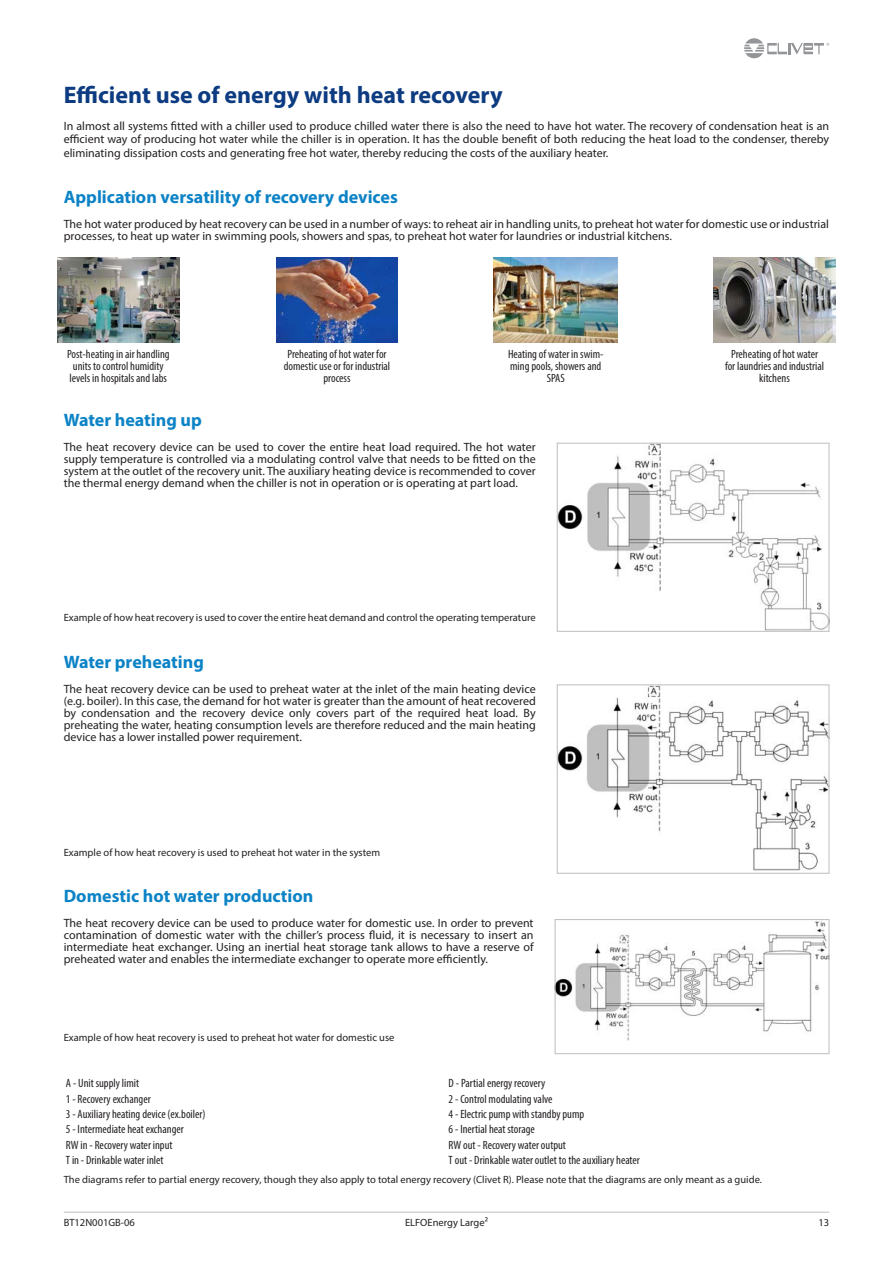
<style>
.page{position:relative;width:893px;height:1263px;background:#fff}
.page>*{position:absolute;margin:0;border:0;box-sizing:border-box;transform-origin:0 0}
.t1{font:700 24px "Myriad Pro";color:#0c3b81}
.t2{font:700 18px "Myriad Pro";color:#0c83c6}
.t3{font:12px/12px "Myriad Pro";color:#231f20;text-align:justify}
.t4{font:condensed 12px/12px "Myriad Pro";color:#231f20;text-align:center}
.t5{font:10.5px "Myriad Pro";color:#231f20}
</style>
<div class="page">
<svg style="left:744px;top:38px;width:85px;height:20px"></svg>
<hr style="left:64px;top:1212px;width:765px;height:1px;background:#bcbdc0">
<img style="left:57px;top:257px;width:122px;height:85px">
<img style="left:276px;top:257px;width:122px;height:85px">
<img style="left:494px;top:257px;width:124px;height:85px">
<img style="left:713px;top:257px;width:123px;height:85px">
<img style="left:559px;top:445px;width:268px;height:184px">
<div style="left:557px;top:443px;width:272px;height:188px;border:1px solid #bcbdc0"></div>
<img style="left:559px;top:687px;width:268px;height:183px">
<div style="left:557px;top:685px;width:272px;height:188px;border:1px solid #bcbdc0"></div>
<img style="left:557px;top:921px;width:270px;height:120px">
<div style="left:555px;top:919px;width:274px;height:135px;border:1px solid #bcbdc0"></div>
<h1 class="t1" style="left:64px;top:79px;width:440px">Efficient use of energy with heat recovery</h1>
<p class="t3" style="left:64px;top:118px;width:767px;line-height:13.8px">In almost all systems fitted with a chiller used to produce chilled water there is also the need to have hot water. The recovery of condensation heat is an efficient way of producing hot water while the chiller is in operation. It has the double benefit of both reducing the heat load to the condenser, thereby eliminating dissipation costs and generating free hot water, thereby reducing the costs of the auxiliary heater.</p>
<h2 class="t2" style="left:64px;top:186px;width:336px">Application versatility of recovery devices</h2>
<p class="t3" style="left:64px;top:218px;width:767px">The hot water produced by heat recovery can be used in a number of ways: to reheat air in handling units, to preheat hot water for domestic use or industrial processes, to heat up water in swimming pools, showers and spas, to preheat hot water for laundries or industrial kitchens.</p>
<p class="t4" style="left:67px;top:347px;width:104px;text-align:left">Post-heating in air handling units to control humidity levels in hospitals and labs</p>
<p class="t4" style="left:284px;top:347px;width:108px">Preheating of hot water for domestic use or for industrial process</p>
<p class="t4" style="left:508px;top:347px;width:97px">Heating of water in swim&shy;ming pools, showers and<br>SPAS</p>
<p class="t4" style="left:725px;top:347px;width:101px">Preheating of hot water for laundries and industrial kitchens</p>
<h2 class="t2" style="left:64px;top:408px;width:140px">Water heating up</h2>
<p class="t3" style="left:64px;top:441px;width:473px">The heat recovery device can be used to cover the entire heat load required. The hot water supply temperature is controlled via a modulating control valve that needs to be fitted on the system at the outlet of the recovery unit. The auxiliary heating device is recommended to cover the thermal energy demand when the chiller is not in operation or is operating at part load.</p>
<p class="t5" style="left:64px;top:611px;width:473px">Example of how heat recovery is used to cover the entire heat demand and control the operating temperature</p>
<h2 class="t2" style="left:64px;top:650px;width:142px">Water preheating</h2>
<p class="t3" style="left:64px;top:682px;width:473px">The heat recovery device can be used to preheat water at the inlet of the main heating device (e.g. boiler). In this case, the demand for hot water is greater than the amount of heat recovered by condensation and the recovery device only covers part of the required heat load. By preheating the water, heating consumption levels are therefore reduced and the main heating device has a lower installed power requirement.</p>
<p class="t5" style="left:64px;top:846px;width:318px">Example of how heat recovery is used to preheat hot water in the system</p>
<h2 class="t2" style="left:64px;top:884px;width:251px">Domestic hot water production</h2>
<p class="t3" style="left:64px;top:917px;width:471px">The heat recovery device can be used to produce water for domestic use. In order to prevent contamination of domestic water with the chiller’s process fluid, it is necessary to insert an intermediate heat exchanger. Using an inertial heat storage tank allows to have a reserve of preheated water and enables the intermediate exchanger to operate more efficiently.</p>
<p class="t5" style="left:64px;top:1031px;width:332px">Example of how heat recovery is used to preheat hot water for domestic use</p>
<p class="t4" style="left:66px;top:1077px;width:75px">A - Unit supply limit</p>
<p class="t4" style="left:449px;top:1077px;width:98px">D - Partial energy recovery</p>
<p class="t4" style="left:66px;top:1092px;width:86px">1 - Recovery exchanger</p>
<p class="t4" style="left:449px;top:1092px;width:106px">2 - Control modulating valve</p>
<p class="t4" style="left:66px;top:1108px;width:141px">3 - Auxiliary heating device (ex.boiler)</p>
<p class="t4" style="left:449px;top:1108px;width:137px">4 - Electric pump with standby pump</p>
<p class="t4" style="left:66px;top:1123px;width:119px">5 - Intermediate heat exchanger</p>
<p class="t4" style="left:449px;top:1123px;width:88px">6 - Inertial heat storage</p>
<p class="t4" style="left:66px;top:1139px;width:108px">RW in - Recovery water input</p>
<p class="t4" style="left:449px;top:1139px;width:119px">RW out - Recovery water output</p>
<p class="t4" style="left:66px;top:1154px;width:99px">T in - Drinkable water inlet</p>
<p class="t4" style="left:449px;top:1154px;width:193px">T out - Drinkable water outlet to the auxiliary heater</p>
<p class="t5" style="left:64px;top:1173px;width:700px">The diagrams refer to partial energy recovery, though they also apply to total energy recovery (Clivet R). Please note that the diagrams are only meant as a guide.</p>
<p class="t5" style="left:64px;top:1216px;width:73px">BT12N001GB-06</p>
<p class="t5" style="left:405px;top:1216px;width:84px">ELFOEnergy Large²</p>
<p class="t5" style="left:818px;top:1216px;width:12px">13</p>
</div>
